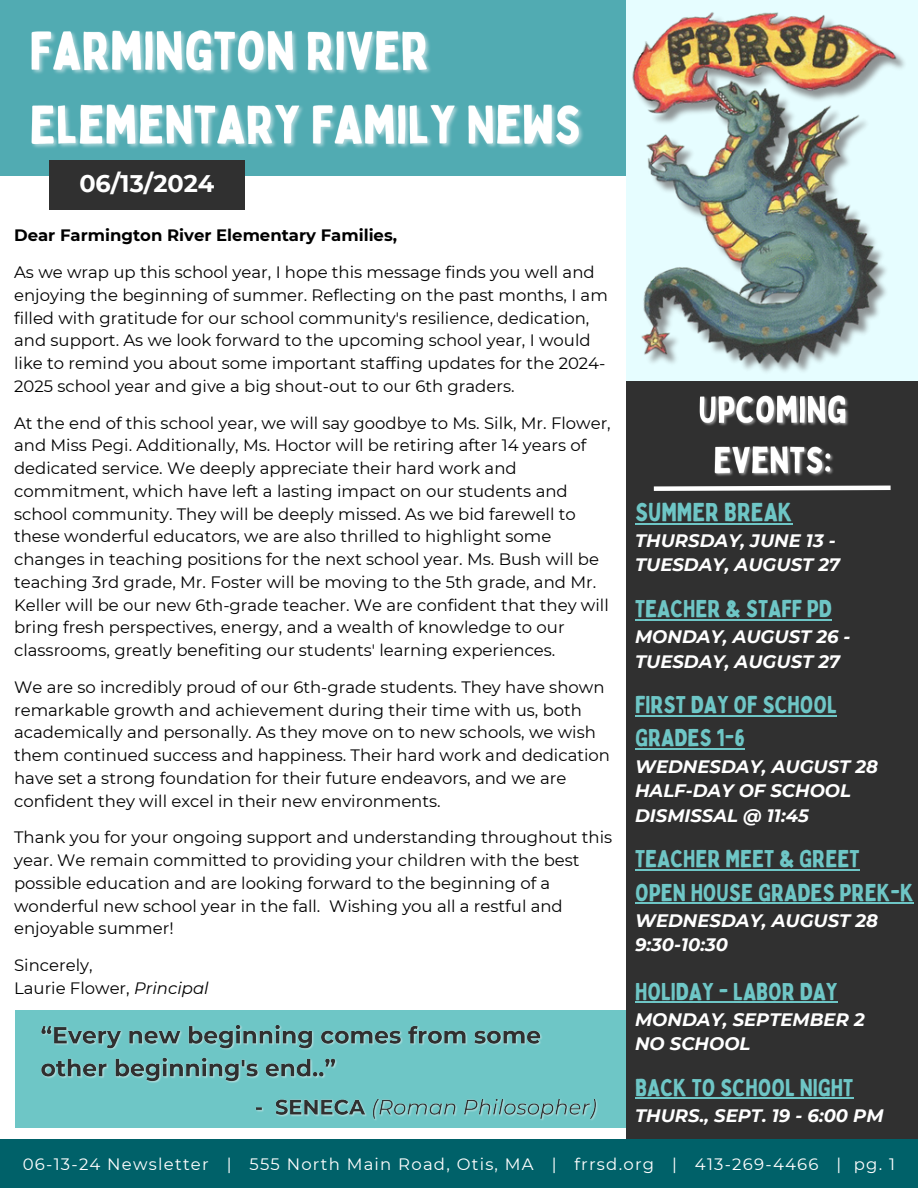
<style>
.page{position:relative;width:918px;height:1188px;background:#fff}
.page>*{position:absolute;margin:0;border:0;box-sizing:border-box;transform-origin:0 0}
.t1{font:25.5px "Bobby Jones";color:#6ec6c6}
.t2{font:24px/33.3px "Bobby Jones";color:#6ec6c6}
.t3{font:700 24px "Montserrat";color:#fff}
.t4{font:italic 700 18px/24.5px "Montserrat";color:#fff}
.t5{font:16.5px/22.8px "Montserrat";color:#000}
.t6{font:16.5px "Montserrat";letter-spacing:.075em;color:#fff}
.t7{font:700 16.5px "Montserrat";color:#000}
.s1{font-style:italic}
</style>
<div class="page">
<div style="left:0;top:0;width:918px;height:175px;background:#51abb2"></div>
<div style="left:627px;top:0;width:291px;height:408px;background:#e6fdff"></div>
<img style="left:632px;top:12px;width:273px;height:360px">
<div style="left:49px;top:160px;width:196px;height:50px;background:#303030"></div>
<div style="left:15px;top:1010px;width:888px;height:117px;background:#6ec6c6"></div>
<div style="left:627px;top:381px;width:291px;height:799px;background:#303030"></div>
<svg style="left:653px;top:485px;width:238px;height:6px"></svg>
<div style="left:0;top:1140px;width:918px;height:48px;background:#006169"></div>
<img style="left:41px;top:1025px;width:557px;height:95px">
<img style="left:31px;top:30px;width:552px;height:118px">
<img style="left:699px;top:395px;width:150px;height:81px">
<hr style="left:635px;top:523px;width:157px;height:2px;background:#6ec6c6">
<hr style="left:635px;top:619px;width:197px;height:1px;background:#6ec6c6">
<hr style="left:635px;top:715px;width:202px;height:2px;background:#6ec6c6">
<hr style="left:635px;top:748px;width:110px;height:2px;background:#6ec6c6">
<hr style="left:635px;top:869px;width:225px;height:2px;background:#6ec6c6">
<hr style="left:635px;top:902px;width:279px;height:2px;background:#6ec6c6">
<hr style="left:635px;top:1001px;width:203px;height:2px;background:#6ec6c6">
<hr style="left:635px;top:1098px;width:218px;height:1px;background:#6ec6c6">
<h4 class="t3" style="left:79px;top:169px;width:137px">06/13/2024</h4>
<p class="t7" style="left:14px;top:225px;width:385px">Dear Farmington River Elementary Families,</p>
<p class="t5" style="left:14px;top:261px;width:595px">As we wrap up this school year, I hope this message finds you well and enjoying the beginning of summer. Reflecting on the past months, I am filled with gratitude for our school community's resilience, dedication, and support. As we look forward to the upcoming school year, I would like to remind you about some important staffing updates for the 2024- 2025 school year and give a big shout-out to our 6th graders.</p>
<p class="t5" style="left:14px;top:411px;width:598px">At the end of this school year, we will say goodbye to Ms. Silk, Mr. Flower, and Miss Pegi. Additionally, Ms. Hoctor will be retiring after 14 years of dedicated service. We deeply appreciate their hard work and commitment, which have left a lasting impact on our students and school community. They will be deeply missed. As we bid farewell to these wonderful educators, we are also thrilled to highlight some changes in teaching positions for the next school year. Ms. Bush will be teaching 3rd grade, Mr. Foster will be moving to the 5th grade, and Mr.<br>Keller will be our new 6th-grade teacher. We are confident that they will bring fresh perspectives, energy, and a wealth of knowledge to our classrooms, greatly benefiting our students' learning experiences.</p>
<p class="t5" style="left:14px;top:676px;width:597px">We are so incredibly proud of our 6th-grade students. They have shown remarkable growth and achievement during their time with us, both academically and personally. As they move on to new schools, we wish them continued success and happiness. Their hard work and dedication have set a strong foundation for their future endeavors, and we are confident they will excel in their new environments.</p>
<p class="t5" style="left:14px;top:826px;width:600px">Thank you for your ongoing support and understanding throughout this year. We remain committed to providing your children with the best possible education and are looking forward to the beginning of a wonderful new school year in the fall. Wishing you all a restful and enjoyable summer!</p>
<p class="t5" style="left:14px;top:954px;width:80px">Sincerely,</p>
<p class="t5" style="left:14px;top:977px;width:196px">Laurie Flower, <span class="s1">Principal</span></p>
<p class="t1" style="left:635px;top:496px;width:159px">SuMMER BREAK</p>
<p class="t4" style="left:635px;top:528px;width:202px">THURSDAY, JUNE 13 -</p>
<p class="t4" style="left:635px;top:553px;width:207px">TUESDAY, AUGUST 27</p>
<h6 class="t2" style="left:635px;top:591px;width:198px">TEACHER &amp; STAFF PD</h6>
<h6 class="t4" style="left:635px;top:624px;width:217px">MONDAY, AUGUST 26 -<br>TUESDAY, AUGUST 27</h6>
<h3 class="t2" style="left:635px;top:688px;width:203px">FIRST DAY OF SCHOOL<br>GRADES 1-6</h3>
<h3 class="t4" style="left:635px;top:754px;width:244px">WEDNESDAY, AUGUST 28<br>HALF-DAY OF SCHOOL</h3>
<h3 class="t4" style="left:635px;top:803px;width:175px">DISMISSAL @ 11:45</h3>
<h3 class="t2" style="left:635px;top:842px;width:280px">TEACHER MEET &amp; GREET<br>OPEN HOUSE GRADES PREK-K</h3>
<h3 class="t4" style="left:635px;top:908px;width:244px">WEDNESDAY, AUGUST 28<br>9:30-10:30</h3>
<h3 class="t2" style="left:635px;top:974px;width:204px">HOLIDAY - LABOR DAY</h3>
<h3 class="t4" style="left:635px;top:1007px;width:231px">MONDAY, SEPTEMBER 2<br>NO SCHOOL</h3>
<h3 class="t2" style="left:635px;top:1070px;width:220px">BACK TO SCHOOL NIGHT</h3>
<h3 class="t4" style="left:635px;top:1103px;width:250px">THURS., SEPT. 19 - 6:00 PM</h3>
<p class="t6" style="left:23px;top:1154px;width:874px">06-13-24 Newsletter | 555 North Main Road, Otis, MA | frrsd.org | 413-269-4466 | pg. 1</p>
</div>
